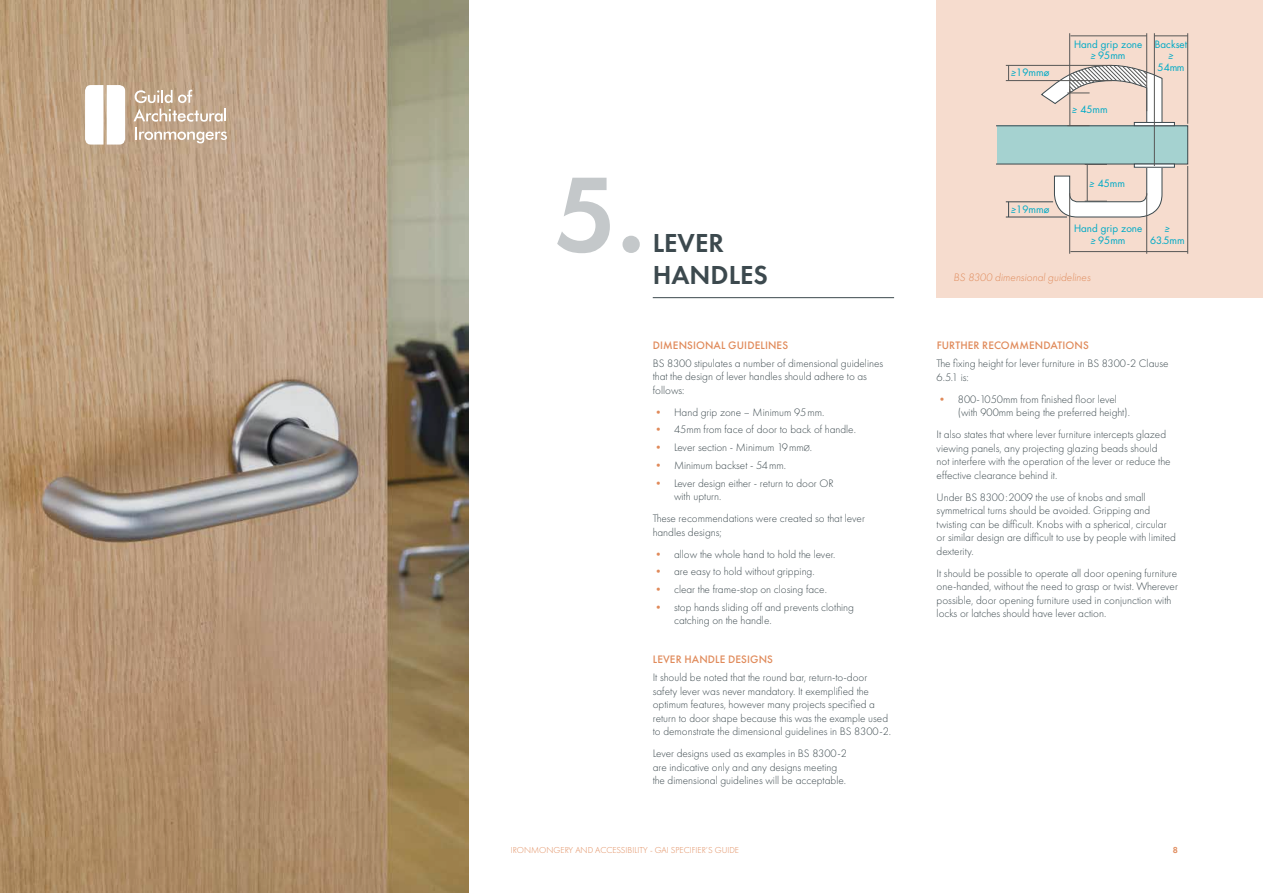
<style>
.page{position:relative;width:1263px;height:893px;background:#fff}
.page>*{position:absolute;margin:0;border:0;box-sizing:border-box;transform-origin:0 0}
.t1{font:600 110.7px "Futura PT";color:#c4c8ca}
.t2{font:600 27px/32.4px "Futura PT";color:#3c494e}
.t3{font:300 11.25px/13.5px "Futura PT";color:#3c494e}
.t4{font:500 11.25px "Futura PT";letter-spacing:.01em;color:#e08a5a}
.t5{font:italic 300 11.25px "Futura PT";color:#e08a5a}
.t6{font:9.9px/11.9px "Futura";color:#00aac6;text-align:center}
.t7{font:italic 9.9px "Roboto";color:#00aac6}
.t8{font:300 9px "Futura PT";color:#e08a5a}
.t9{font:600 9px "Futura PT";color:#e08a5a}
.s1{font-family:"Roboto";font-style:italic}
.s2{color:#e08a5a}
.s3{font-family:"Helvetica Neue";font-weight:100}
</style>
<div class="page">
<svg style="left:0;top:0;width:468px;height:893px;background:#ae9477"></svg>
<hr style="left:653px;top:297px;width:241px;height:1px;background:#3c494e">
<div style="left:936px;top:0;width:327px;height:297px;background:#f6dcce"></div>
<hr style="left:1070px;top:251px;width:118px;height:1px;background:#575756">
<hr style="left:1070px;top:36px;width:77px;height:1px;background:#575756">
<hr style="left:1154px;top:36px;width:34px;height:1px;background:#575756">
<hr style="left:1069px;top:193px;width:1px;height:61px;background:#575756">
<hr style="left:1146px;top:193px;width:1px;height:61px;background:#575756">
<hr style="left:1187px;top:166px;width:1px;height:88px;background:#575756">
<hr style="left:1146px;top:33px;width:1px;height:78px;background:#575756">
<hr style="left:1187px;top:33px;width:1px;height:91px;background:#575756">
<hr style="left:1154px;top:33px;width:1px;height:133px;background:#575756">
<hr style="left:1069px;top:33px;width:1px;height:60px;background:#575756">
<svg style="left:997px;top:65px;width:191px;height:153px"></svg>
<hr style="left:1006px;top:80px;width:106px;height:1px;background:#575756">
<svg style="left:85px;top:85px;width:40px;height:60px"></svg>
<svg style="left:133px;top:90px;width:93px;height:32px;background:#ccb6a0"></svg>
<svg style="left:135px;top:128px;width:92px;height:15px"></svg>
<p class="t6" style="left:1011px;top:67px;width:40px"><span class="s1">≥</span>19mmø</p>
<p class="t6" style="left:1074px;top:38px;width:70px">Hand grip zone <span class="s1">≥</span> 95mm</p>
<p class="t6" style="left:1155px;top:38px;width:34px">Backset</p>
<p class="t7" style="left:1168px;top:49px;width:7px">≥</p>
<p class="t6" style="left:1157px;top:62px;width:28px">54mm</p>
<p class="t6" style="left:1072px;top:103px;width:37px"><span class="s1">≥</span> 45mm</p>
<h1 class="t1" style="left:554px;top:145px;width:92px">5.</h1>
<p class="t6" style="left:1089px;top:177px;width:37px"><span class="s1">≥</span> 45mm</p>
<p class="t6" style="left:1011px;top:203px;width:40px"><span class="s1">≥</span>19mmø</p>
<p class="t6" style="left:1074px;top:223px;width:70px">Hand grip zone <span class="s1">≥</span> 95mm</p>
<p class="t7" style="left:1165px;top:222px;width:7px">≥</p>
<h2 class="t2" style="left:653px;top:226px;width:117px">LEVER<br>HANDLES</h2>
<p class="t6" style="left:1150px;top:235px;width:36px">63.5mm</p>
<p class="t5" style="left:954px;top:271px;width:138px">BS 8300 dimensional guidelines</p>
<p class="t4" style="left:653px;top:338px;width:137px">DIMENSIONAL GUIDELINES</p>
<p class="t3" style="left:653px;top:356px;width:232px">BS 8300 stipulates a number of dimensional guidelines that the design of lever handles should adhere to as follows:</p>
<p class="t3" style="left:653px;top:405px;width:173px"><span class="s2">•</span> Hand grip zone – Minimum 95mm.</p>
<p class="t3" style="left:653px;top:423px;width:205px"><span class="s2">•</span> 45mm from face of door to back of handle.</p>
<p class="t3" style="left:653px;top:441px;width:161px"><span class="s2">•</span> Lever section - Minimum 19mm<span class="s3">ø</span>.</p>
<p class="t3" style="left:653px;top:458px;width:135px"><span class="s2">•</span> Minimum backset - 54mm.</p>
<p class="t3" style="left:674px;top:476px;width:161px;text-indent:-21px"><span class="s2">•</span> Lever design either - return to door OR with upturn.</p>
<p class="t3" style="left:653px;top:512px;width:214px">These recommendations were created so that lever handles designs;</p>
<p class="t3" style="left:653px;top:547px;width:184px"><span class="s2">•</span> allow the whole hand to hold the lever.</p>
<p class="t3" style="left:653px;top:565px;width:163px"><span class="s2">•</span> are easy to hold without gripping.</p>
<p class="t3" style="left:653px;top:583px;width:176px"><span class="s2">•</span> clear the frame-stop on closing face.</p>
<p class="t3" style="left:674px;top:600px;width:182px;text-indent:-21px"><span class="s2">•</span> stop hands sliding off and prevents clothing catching on the handle.</p>
<p class="t4" style="left:653px;top:653px;width:122px">LEVER HANDLE DESIGNS</p>
<p class="t3" style="left:653px;top:671px;width:240px">It should be noted that the round bar, return-to-door safety lever was never mandatory. It exemplified the optimum features, however many projects specified a return to door shape because this was the example used to demonstrate the dimensional guidelines in BS 8300-2.</p>
<p class="t3" style="left:653px;top:747px;width:196px">Lever designs used as examples in BS 8300-2 are indicative only and any designs meeting the dimensional guidelines will be acceptable.</p>
<p class="t8" style="left:511px;top:845px;width:230px">IRONMONGERY AND ACCESSIBILITY - GAI SPECIFIER’S GUIDE</p>
<p class="t4" style="left:937px;top:339px;width:154px">FURTHER RECOMMENDATIONS</p>
<p class="t3" style="left:936px;top:357px;width:233px">The fixing height for lever furniture in BS 8300-2 Clause<br>6.5.1 is:</p>
<p class="t3" style="left:958px;top:392px;width:174px;text-indent:-21px"><span class="s2">•</span> 800-1050mm from finished floor level (with 900mm being the preferred height).</p>
<p class="t3" style="left:936px;top:428px;width:235px">It also states that where lever furniture intercepts glazed viewing panels, any projecting glazing beads should not interfere with the operation of the lever or reduce the effective clearance behind it.</p>
<p class="t3" style="left:936px;top:490px;width:241px">Under BS 8300:2009 the use of knobs and small symmetrical turns should be avoided. Gripping and twisting can be difficult. Knobs with a spherical, circular or similar design are difficult to use by people with limited dexterity.</p>
<p class="t3" style="left:936px;top:566px;width:243px">It should be possible to operate all door opening furniture one-handed, without the need to grasp or twist. Wherever possible, door opening furniture used in conjunction with locks or latches should have lever action.</p>
<p class="t9" style="left:1173px;top:844px;width:7px">8</p>
</div>
